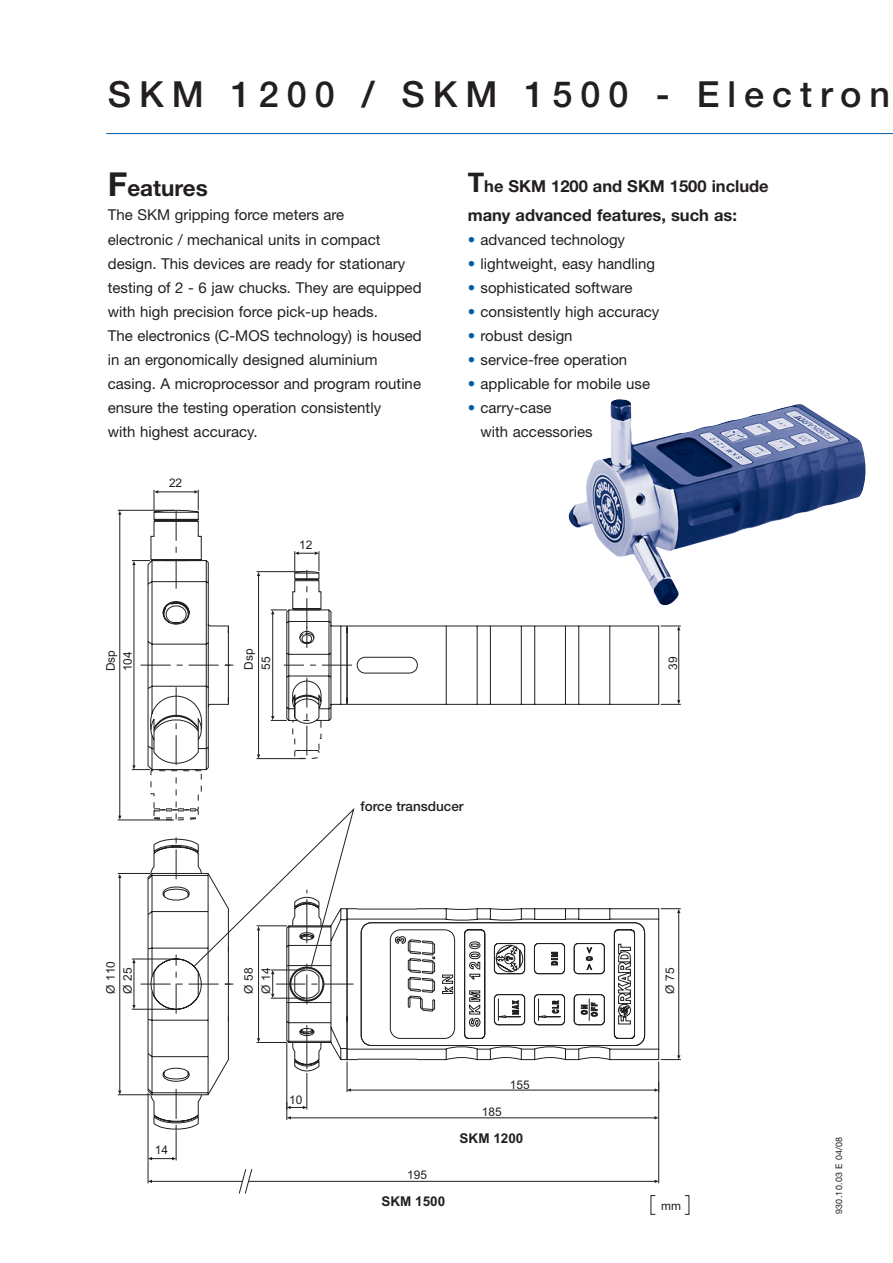
<style>
.page{position:relative;width:893px;height:1263px;background:#fff}
.page>*{position:absolute;margin:0;border:0;box-sizing:border-box;transform-origin:0 0}
.t1{font:500 36px "Helvetica Neue";letter-spacing:.22em;color:#231f20}
.t2{font:700 22.5px "Helvetica Neue";color:#231f20}
.t3{font:700 16.5px/28.5px "Helvetica Neue";color:#231f20}
.t4{font:15px/24px "Helvetica Neue";color:#231f20}
.t5{font:700 13.5px "Arial";color:#231f20}
.t6{font:500 13.5px "Helvetica Neue";color:#231f20}
.t7{font:11.85px/17.2px "Arial";color:#231f20}
.t8{font:9px "Helvetica Neue";letter-spacing:.03em;color:#231f20}
.s1{font-size:33px}
.s2{font-size:27px}
.s3{color:#005daa}
</style>
<div class="page">
<hr style="left:658px;top:1120px;width:1px;height:63px;background:#231f20">
<hr style="left:249px;top:1181px;width:406px;height:1px;background:#231f20">
<hr style="left:118px;top:820px;width:56px;height:1px;background:#231f20">
<hr style="left:118px;top:510px;width:56px;height:1px;background:#231f20">
<hr style="left:120px;top:514px;width:1px;height:302px;background:#231f20">
<hr style="left:120px;top:878px;width:1px;height:213px;background:#231f20">
<hr style="left:118px;top:873px;width:32px;height:1px;background:#231f20">
<hr style="left:118px;top:1094px;width:32px;height:1px;background:#231f20">
<hr style="left:658px;top:1061px;width:1px;height:31px;background:#231f20">
<hr style="left:351px;top:1090px;width:304px;height:1px;background:#231f20">
<svg style="left:654px;top:1088px;width:4px;height:4px"></svg>
<hr style="left:658px;top:1082px;width:1px;height:38px;background:#231f20">
<hr style="left:291px;top:1117px;width:364px;height:1px;background:#231f20">
<svg style="left:654px;top:1116px;width:5px;height:3px"></svg>
<hr style="left:678px;top:913px;width:1px;height:142px;background:#231f20">
<svg style="left:661px;top:1055px;width:20px;height:5px"></svg>
<svg style="left:661px;top:908px;width:20px;height:5px"></svg>
<hr style="left:678px;top:630px;width:1px;height:70px;background:#231f20">
<svg style="left:661px;top:700px;width:20px;height:5px"></svg>
<svg style="left:661px;top:626px;width:20px;height:4px"></svg>
<svg style="left:645px;top:625px;width:15px;height:80px"></svg>
<svg style="left:645px;top:908px;width:15px;height:153px"></svg>
<svg style="left:132px;top:489px;width:513px;height:705px"></svg>
<img style="left:568px;top:399px;width:298px;height:208px">
<div style="left:359px;top:800px;width:164px;height:20px;background:#fff"></div>
<hr style="left:106px;top:133px;width:787px;height:1px;background:#005daa">
<h1 class="t1" style="left:108px;top:81px;width:784px">SKM 1200 / SKM 1500 - Electron</h1>
<h2 class="t2" style="left:108px;top:180px;width:101px"><span class="s1">F</span>eatures</h2>
<p class="t4" style="left:108px;top:205px;width:316px">The SKM gripping force meters are<br>electronic / mechanical units in compact design. This devices are ready for stationary testing of 2 - 6 jaw chucks. They are equipped with high precision force pick-up heads.<br>The electronics (C-MOS technology) is housed in an ergonomically designed aluminium casing. A microprocessor and program routine ensure the testing operation consistently<br>with highest accuracy.</p>
<p class="t7" style="left:169px;top:475px;width:15px">22</p>
<p class="t7" style="left:299px;top:537px;width:15px">12</p>
<p class="t3" style="left:468px;top:174px;width:302px"><span class="s2">T</span>he SKM 1200 and SKM 1500 include many advanced features, such as:</p>
<p class="t4" style="left:468px;top:229px;width:159px"><span class="s3">•</span> advanced technology</p>
<p class="t4" style="left:468px;top:253px;width:189px"><span class="s3">•</span> lightweight, easy handling</p>
<p class="t4" style="left:468px;top:277px;width:166px"><span class="s3">•</span> sophisticated software</p>
<p class="t4" style="left:468px;top:301px;width:193px"><span class="s3">•</span> consistently high accuracy</p>
<p class="t4" style="left:468px;top:325px;width:106px"><span class="s3">•</span> robust design</p>
<p class="t4" style="left:468px;top:349px;width:161px"><span class="s3">•</span> service-free operation</p>
<p class="t4" style="left:468px;top:373px;width:184px"><span class="s3">•</span> applicable for mobile use</p>
<p class="t4" style="left:480px;top:397px;width:114px;text-indent:-13px"><span class="s3">•</span> carry-case<br>with accessories</p>
<p class="t7" style="left:103px;top:671px;width:23px;rotate:-90deg">Dsp<br>104</p>
<p class="t7" style="left:241px;top:670px;width:23px;rotate:-90deg">Dsp<br>55</p>
<p class="t7" style="left:665px;top:670px;width:15px;rotate:-90deg">39</p>
<p class="t5" style="left:360px;top:800px;width:102px">Kraftaufnehmer</p>
<p class="t6" style="left:360px;top:802px;width:105px">force transducer</p>
<p class="t7" style="left:103px;top:993px;width:34px;rotate:-90deg">Ø 110<br>Ø 25</p>
<p class="t7" style="left:241px;top:993px;width:27px;rotate:-90deg">Ø 58<br>Ø 14</p>
<p class="t7" style="left:155px;top:1143px;width:15px">14</p>
<p class="t7" style="left:289px;top:1092px;width:15px">10</p>
<p class="t7" style="left:407px;top:1167px;width:21px">195</p>
<p class="t5" style="left:381px;top:1196px;width:65px">SKM 1500</p>
<p class="t7" style="left:482px;top:1104px;width:21px">185</p>
<p class="t7" style="left:510px;top:1077px;width:21px">155</p>
<p class="t5" style="left:460px;top:1133px;width:65px">SKM 1200</p>
<p class="t7" style="left:663px;top:993px;width:27px;rotate:-90deg">Ø 75</p>
<p class="t7" style="left:661px;top:1198px;width:21px">mm</p>
<p class="t8" style="left:836px;top:1214px;width:79px;rotate:-90deg">930.10.03 E 04/08</p>
</div>
